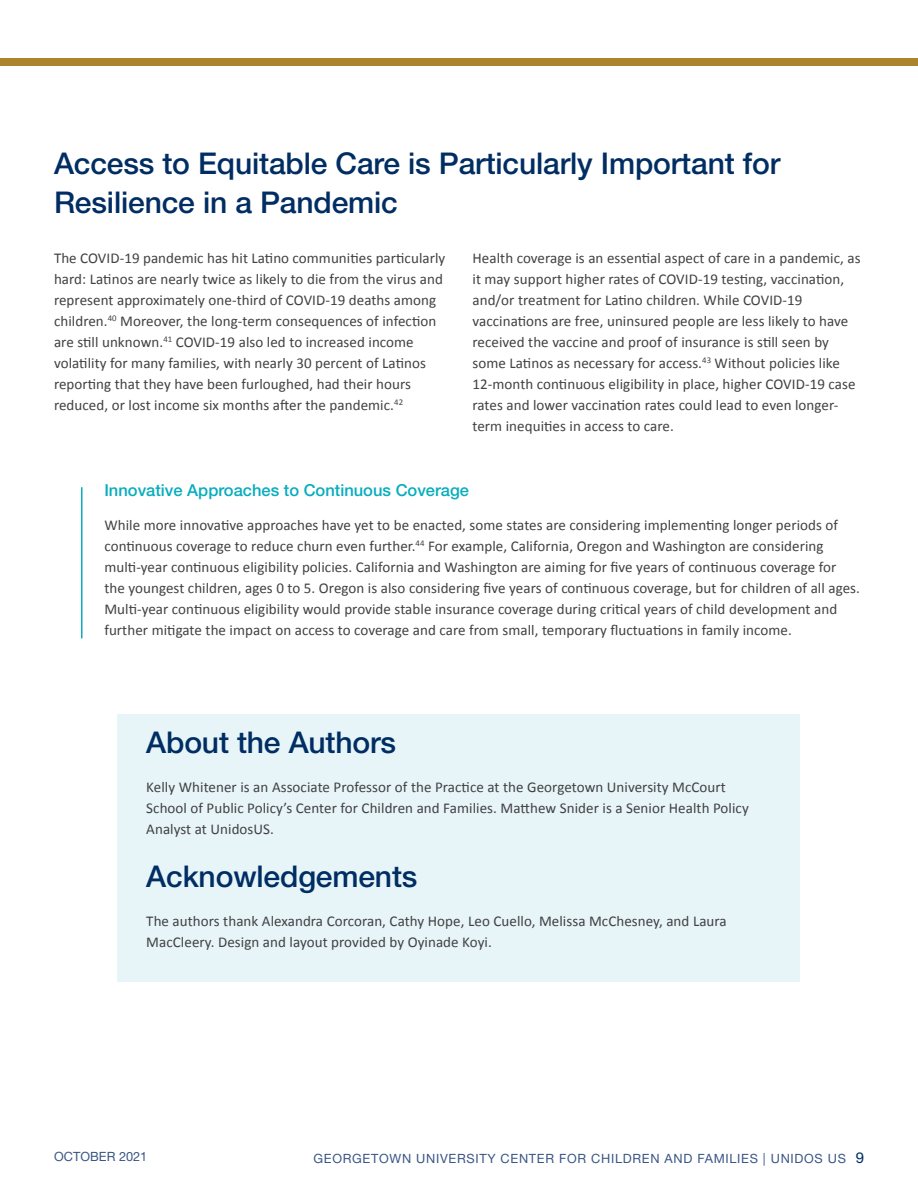
<style>
.page{position:relative;width:918px;height:1188px;background:#fff}
.page>*{position:absolute;margin:0;border:0;box-sizing:border-box;transform-origin:0 0}
.Headers{font:500 30px/39px "Helvetica Neue LT Std";letter-spacing:-.005em;color:#002d62}
.body_copy{font:500 16.5px "Helvetica Neue LT Std";color:#07adbe}
.body_copy-2{font:15px/21px "Calibri";letter-spacing:.005em;color:#414042}
.t1{font:12.75px "Helvetica Neue LT Std";letter-spacing:.055em;color:#3a5686}
.t2{font:12.75px "Helvetica Neue LT Std";color:#3a5686}
.s1{font-size:15px;color:#002d62}
</style>
<div class="page">
<div style="left:0;top:58px;width:918px;height:8px;background:#aa852e"></div>
<div style="left:118px;top:714px;width:682px;height:268px;background:#e7f5f8"></div>
<hr style="left:81px;top:487px;width:1px;height:151px;background:#07adbe">
<p class="Headers" style="left:54px;top:144px;width:728px">Access to Equitable Care is Particularly Important for<br>Resilience in a Pandemic</p>
<p class="body_copy-2" style="left:54px;top:247px;width:393px">The COVID-19 pandemic has hit Latino communities particularly hard: Latinos are nearly twice as likely to die from the virus and represent approximately one-third of COVID-19 deaths among children.<sup>40</sup> Moreover, the long-term consequences of infection are still unknown.<sup>41</sup> COVID-19 also led to increased income volatility for many families, with nearly 30 percent of Latinos reporting that they have been furloughed, had their hours reduced, or lost income six months after the pandemic.<sup>42</sup></p>
<p class="body_copy-2" style="left:472px;top:247px;width:390px">Health coverage is an essential aspect of care in a pandemic, as it may support higher rates of COVID-19 testing, vaccination, and/or treatment for Latino children. While COVID-19 vaccinations are free, uninsured people are less likely to have received the vaccine and proof of insurance is still seen by some Latinos as necessary for access.<sup>43</sup> Without policies like 12-month continuous eligibility in place, higher COVID-19 case rates and lower vaccination rates could lead to even longer&shy;term inequities in access to care.</p>
<p class="body_copy" style="left:104px;top:480px;width:366px">Innovative Approaches to Continuous Coverage</p>
<p class="body_copy-2" style="left:104px;top:515px;width:757px">While more innovative approaches have yet to be enacted, some states are considering implementing longer periods of continuous coverage to reduce churn even further.<sup>44</sup> For example, California, Oregon and Washington are considering multi-year continuous eligibility policies. California and Washington are aiming for five years of continuous coverage for the youngest children, ages 0 to 5. Oregon is also considering five years of continuous coverage, but for children of all ages.<br>Multi-year continuous eligibility would provide stable insurance coverage during critical years of child development and further mitigate the impact on access to coverage and care from small, temporary fluctuations in family income.</p>
<p class="Headers" style="left:146px;top:723px;width:251px">About the Authors</p>
<p class="body_copy-2" style="left:146px;top:776px;width:604px">Kelly Whitener is an Associate Professor of the Practice at the Georgetown University McCourt<br>School of Public Policy’s Center for Children and Families. Matthew Snider is a Senior Health Policy<br>Analyst at UnidosUS.</p>
<p class="Headers" style="left:146px;top:856px;width:273px">Acknowledgements</p>
<p class="body_copy-2" style="left:146px;top:910px;width:582px">The authors thank Alexandra Corcoran, Cathy Hope, Leo Cuello, Melissa McChesney, and Laura<br>MacCleery. Design and layout provided by Oyinade Koyi.</p>
<p class="t2" style="left:54px;top:1149px;width:95px">OCTOBER 2021</p>
<p class="t1" style="left:314px;top:1151px;width:552px">GEORGETOWN UNIVERSITY CENTER FOR CHILDREN AND FAMILIES | UNIDOS US <span class="s1">9</span></p>
</div>
